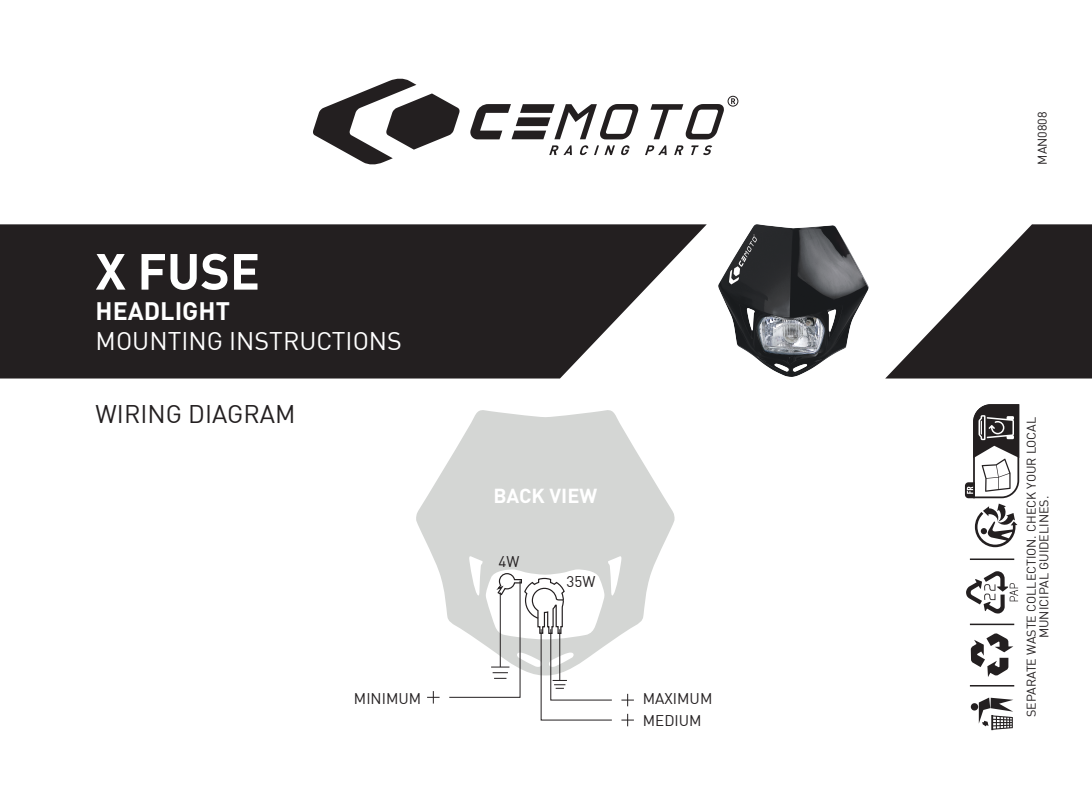
<style>
.page{position:relative;width:1092px;height:787px;background:#fff}
.page>*{position:absolute;margin:0;border:0;box-sizing:border-box;transform-origin:0 0}
.t1{font:700 50px "DIN";color:#fff}
.t2{font:25px "DIN";color:#fff}
.t3{font:25px "DIN";color:#231f20}
.t4{font:700 25px "DIN";color:#fff}
.t5{font:700 20px "DIN";color:#fff}
.t6{font:15.25px/22.2px "DIN";color:#231f20}
.t7{font:12.5px/12.5px "DIN";color:#231f20;text-align:center}
</style>
<div class="page">
<img style="left:718px;top:224px;width:150px;height:153px">
<svg style="left:0;top:224px;width:706px;height:154px;background:#3a3637"></svg>
<svg style="left:885px;top:224px;width:206px;height:154px"></svg>
<svg style="left:313px;top:78px;width:147px;height:87px"></svg>
<svg style="left:470px;top:104px;width:168px;height:35px"></svg>
<svg style="left:549px;top:145px;width:23px;height:10px"></svg>
<svg style="left:579px;top:145px;width:9px;height:10px"></svg>
<svg style="left:594px;top:145px;width:35px;height:10px"></svg>
<svg style="left:645px;top:145px;width:21px;height:10px"></svg>
<svg style="left:674px;top:145px;width:9px;height:10px"></svg>
<svg style="left:691px;top:145px;width:21px;height:10px"></svg>
<svg style="left:650px;top:96px;width:88px;height:43px"></svg>
<svg style="left:416px;top:410px;width:258px;height:231px;fill:#d4d6d4"></svg>
<svg style="left:448px;top:572px;width:164px;height:148px"></svg>
<svg style="left:427px;top:691px;width:12px;height:12px"></svg>
<svg style="left:621px;top:694px;width:13px;height:12px"></svg>
<svg style="left:621px;top:713px;width:13px;height:13px"></svg>
<hr style="left:969px;top:685px;width:45px;height:1px;background:#231f20">
<hr style="left:969px;top:623px;width:45px;height:2px;background:#231f20">
<hr style="left:969px;top:558px;width:45px;height:2px;background:#231f20">
<svg style="left:970px;top:633px;width:43px;height:44px"></svg>
<svg style="left:966px;top:571px;width:51px;height:42px"></svg>
<svg style="left:970px;top:697px;width:43px;height:33px"></svg>
<svg style="left:964px;top:404px;width:55px;height:143px"></svg>
<h1 class="t1" style="left:96px;top:239px;width:166px">X FUSE</h1>
<h2 class="t4" style="left:96px;top:294px;width:136px">HEADLIGHT</h2>
<h2 class="t2" style="left:96px;top:325px;width:308px">MOUNTING INSTRUCTIONS</h2>
<h2 class="t3" style="left:96px;top:398px;width:201px">WIRING DIAGRAM</h2>
<h3 class="t5" style="left:493px;top:483px;width:105px">BACK VIEW</h3>
<p class="t6" style="left:498px;top:550px;width:22px">4W</p>
<p class="t6" style="left:566px;top:570px;width:30px">35W</p>
<p class="t6" style="left:354px;top:686px;width:69px">MINIMUM</p>
<p class="t6" style="left:642px;top:687px;width:71px">MAXIMUM<br>MEDIUM</p>
<p class="t7" style="left:1035px;top:165px;width:55px;rotate:-90deg">MAN0808</p>
<p class="t7" style="left:1024px;top:717px;width:302px;rotate:-90deg">SEPARATE WASTE COLLECTION. CHECK YOUR LOCAL<br>MUNICIPAL GUIDELINES.</p>
</div>
